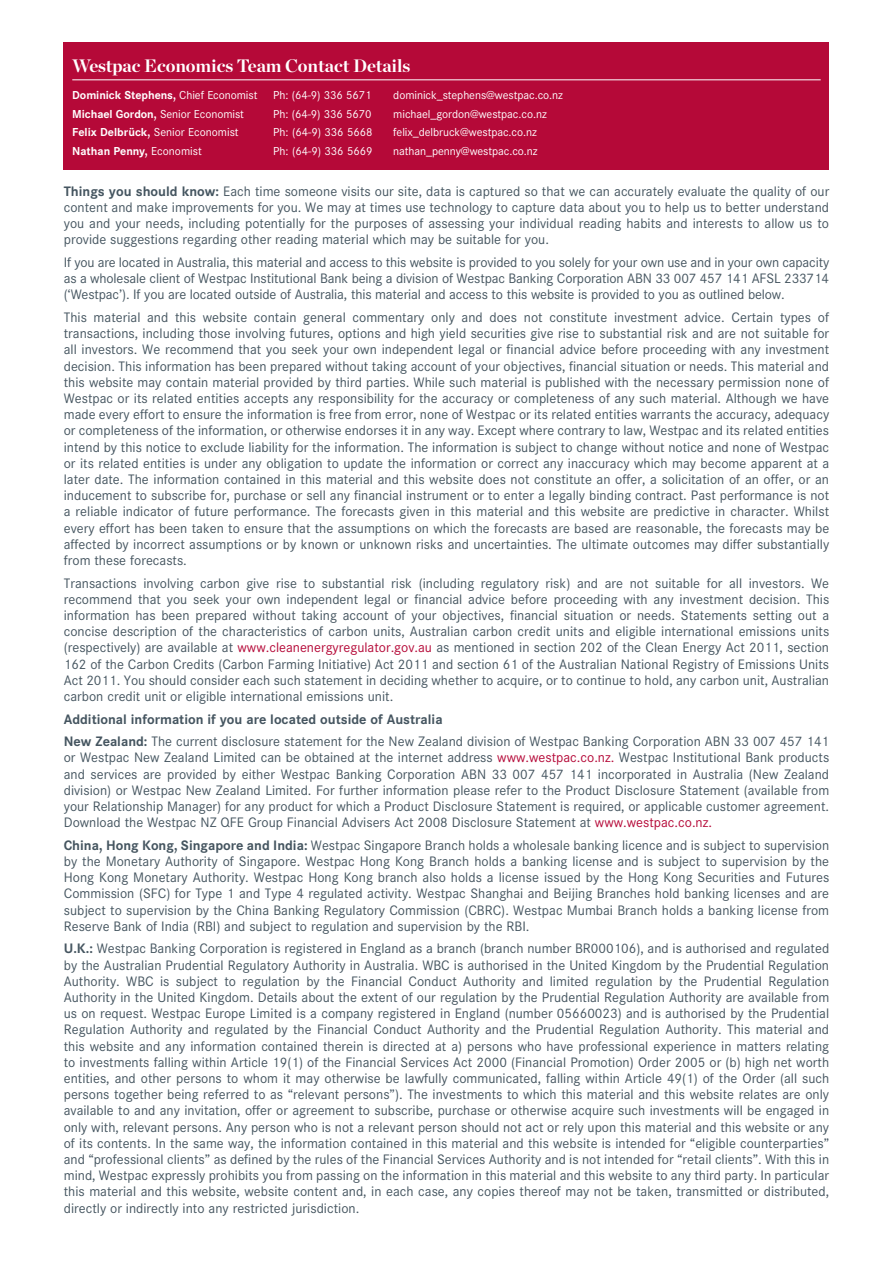
<style>
.page{position:relative;width:893px;height:1263px;background:#fff}
.page>*{position:absolute;margin:0;border:0;box-sizing:border-box;transform-origin:0 0}
.t1{font:700 18px "Chronicle Display";letter-spacing:-.005em;color:#fff}
.t2{font:14.25px/16.2px "Corporate S";color:#455560;text-align:justify}
.t3{font:12px "Corporate S";letter-spacing:-.005em;color:#fff}
.t4{font:700 12px "Corporate S";letter-spacing:-.005em;color:#fff}
.s1{font-weight:400}
.s2{font-weight:700}
.s3{color:#b50938}
</style>
<div class="page">
<div style="left:64px;top:43px;width:765px;height:127px;background:#b50938"></div>
<hr style="left:72px;top:80px;width:749px;height:1px;background:#fff">
<p class="t1" style="left:72px;top:55px;width:339px">Westpac Economics Team Contact Details</p>
<p class="t4" style="left:72px;top:88px;width:187px">Dominick Stephens, <span class="s1">Chief Economist</span></p>
<p class="t3" style="left:273px;top:88px;width:100px">Ph: (64-9) 336 5671</p>
<p class="t3" style="left:393px;top:88px;width:171px">dominick_stephens@westpac.co.nz</p>
<p class="t3" style="left:72px;top:107px;width:173px"><span class="s2">Michael Gordon,</span> Senior Economist</p>
<p class="t3" style="left:273px;top:107px;width:100px">Ph: (64-9) 336 5670</p>
<p class="t3" style="left:393px;top:107px;width:155px">michael_gordon@westpac.co.nz</p>
<p class="t3" style="left:72px;top:126px;width:168px"><span class="s2">Felix Delbrück,</span> Senior Economist</p>
<p class="t3" style="left:273px;top:126px;width:101px">Ph: (64-9) 336 5668</p>
<p class="t3" style="left:393px;top:126px;width:145px">felix_delbruck@westpac.co.nz</p>
<p class="t4" style="left:72px;top:144px;width:131px">Nathan Penny, <span class="s1">Economist</span></p>
<p class="t3" style="left:273px;top:144px;width:101px">Ph: (64-9) 336 5669</p>
<p class="t3" style="left:393px;top:144px;width:146px">nathan_penny@westpac.co.nz</p>
<p class="t2" style="left:64px;top:183px;width:767px"><span class="s2">Things you should know:</span> Each time someone visits our site, data is captured so that we can accurately evaluate the quality of our content and make improvements for you. We may at times use technology to capture data about you to help us to better understand you and your needs, including potentially for the purposes of assessing your individual reading habits and interests to allow us to provide suggestions regarding other reading material which may be suitable for you.</p>
<p class="t2" style="left:64px;top:254px;width:767px">If you are located in Australia, this material and access to this website is provided to you solely for your own use and in your own capacity as a wholesale client of Westpac Institutional Bank being a division of Westpac Banking Corporation ABN 33 007 457 141 AFSL 233714 (‘Westpac’). If you are located outside of Australia, this material and access to this website is provided to you as outlined below.</p>
<p class="t2" style="left:64px;top:309px;width:767px">This material and this website contain general commentary only and does not constitute investment advice. Certain types of transactions, including those involving futures, options and high yield securities give rise to substantial risk and are not suitable for all investors. We recommend that you seek your own independent legal or financial advice before proceeding with any investment decision. This information has been prepared without taking account of your objectives, financial situation or needs. This material and this website may contain material provided by third parties. While such material is published with the necessary permission none of Westpac or its related entities accepts any responsibility for the accuracy or completeness of any such material. Although we have made every effort to ensure the information is free from error, none of Westpac or its related entities warrants the accuracy, adequacy or completeness of the information, or otherwise endorses it in any way. Except where contrary to law, Westpac and its related entities intend by this notice to exclude liability for the information. The information is subject to change without notice and none of Westpac or its related entities is under any obligation to update the information or correct any inaccuracy which may become apparent at a later date. The information contained in this material and this website does not constitute an offer, a solicitation of an offer, or an inducement to subscribe for, purchase or sell any financial instrument or to enter a legally binding contract. Past performance is not a reliable indicator of future performance. The forecasts given in this material and this website are predictive in character. Whilst every effort has been taken to ensure that the assumptions on which the forecasts are based are reasonable, the forecasts may be affected by incorrect assumptions or by known or unknown risks and uncertainties. The ultimate outcomes may differ substantially from these forecasts.</p>
<p class="t2" style="left:64px;top:575px;width:767px">Transactions involving carbon give rise to substantial risk (including regulatory risk) and are not suitable for all investors. We recommend that you seek your own independent legal or financial advice before proceeding with any investment decision. This information has been prepared without taking account of your objectives, financial situation or needs. Statements setting out a concise description of the characteristics of carbon units, Australian carbon credit units and eligible international emissions units (respectively) are available at <span class="s3">www.cleanenergyregulator.gov.au</span> as mentioned in section 202 of the Clean Energy Act 2011, section 162 of the Carbon Credits (Carbon Farming Initiative) Act 2011 and section 61 of the Australian National Registry of Emissions Units Act 2011. You should consider each such statement in deciding whether to acquire, or to continue to hold, any carbon unit, Australian carbon credit unit or eligible international emissions unit.</p>
<p class="t2" style="left:64px;top:708px;width:767px;line-height:22.5px"><span class="s2">Additional information if you are located outside of Australia<br>New Zealand:</span> The current disclosure statement for the New Zealand division of Westpac Banking Corporation ABN 33 007 457 141</p>
<p class="t2" style="left:64px;top:749px;width:767px">or Westpac New Zealand Limited can be obtained at the internet address <span class="s3">www.westpac.co.nz.</span> Westpac Institutional Bank products and services are provided by either Westpac Banking Corporation ABN 33 007 457 141 incorporated in Australia (New Zealand division) or Westpac New Zealand Limited. For further information please refer to the Product Disclosure Statement (available from your Relationship Manager) for any product for which a Product Disclosure Statement is required, or applicable customer agreement.<br>Download the Westpac NZ QFE Group Financial Advisers Act 2008 Disclosure Statement at <span class="s3">www.westpac.co.nz.</span></p>
<p class="t2" style="left:64px;top:837px;width:767px"><span class="s2">China, Hong Kong, Singapore and India:</span> Westpac Singapore Branch holds a wholesale banking licence and is subject to supervision by the Monetary Authority of Singapore. Westpac Hong Kong Branch holds a banking license and is subject to supervision by the Hong Kong Monetary Authority. Westpac Hong Kong branch also holds a license issued by the Hong Kong Securities and Futures Commission (SFC) for Type 1 and Type 4 regulated activity. Westpac Shanghai and Beijing Branches hold banking licenses and are subject to supervision by the China Banking Regulatory Commission (CBRC). Westpac Mumbai Branch holds a banking license from Reserve Bank of India (RBI) and subject to regulation and supervision by the RBI.</p>
<p class="t2" style="left:64px;top:940px;width:767px"><span class="s2">U.K.:</span> Westpac Banking Corporation is registered in England as a branch (branch number BR000106), and is authorised and regulated by the Australian Prudential Regulatory Authority in Australia. WBC is authorised in the United Kingdom by the Prudential Regulation Authority. WBC is subject to regulation by the Financial Conduct Authority and limited regulation by the Prudential Regulation Authority in the United Kingdom. Details about the extent of our regulation by the Prudential Regulation Authority are available from us on request. Westpac Europe Limited is a company registered in England (number 05660023) and is authorised by the Prudential Regulation Authority and regulated by the Financial Conduct Authority and the Prudential Regulation Authority. This material and this website and any information contained therein is directed at a) persons who have professional experience in matters relating to investments falling within Article 19(1) of the Financial Services Act 2000 (Financial Promotion) Order 2005 or (b) high net worth entities, and other persons to whom it may otherwise be lawfully communicated, falling within Article 49(1) of the Order (all such persons together being referred to as “relevant persons”). The investments to which this material and this website relates are only available to and any invitation, offer or agreement to subscribe, purchase or otherwise acquire such investments will be engaged in only with, relevant persons. Any person who is not a relevant person should not act or rely upon this material and this website or any of its contents. In the same way, the information contained in this material and this website is intended for “eligible counterparties” and “professional clients” as defined by the rules of the Financial Services Authority and is not intended for “retail clients”. With this in mind, Westpac expressly prohibits you from passing on the information in this material and this website to any third party. In particular this material and this website, website content and, in each case, any copies thereof may not be taken, transmitted or distributed, directly or indirectly into any restricted jurisdiction.</p>
</div>
